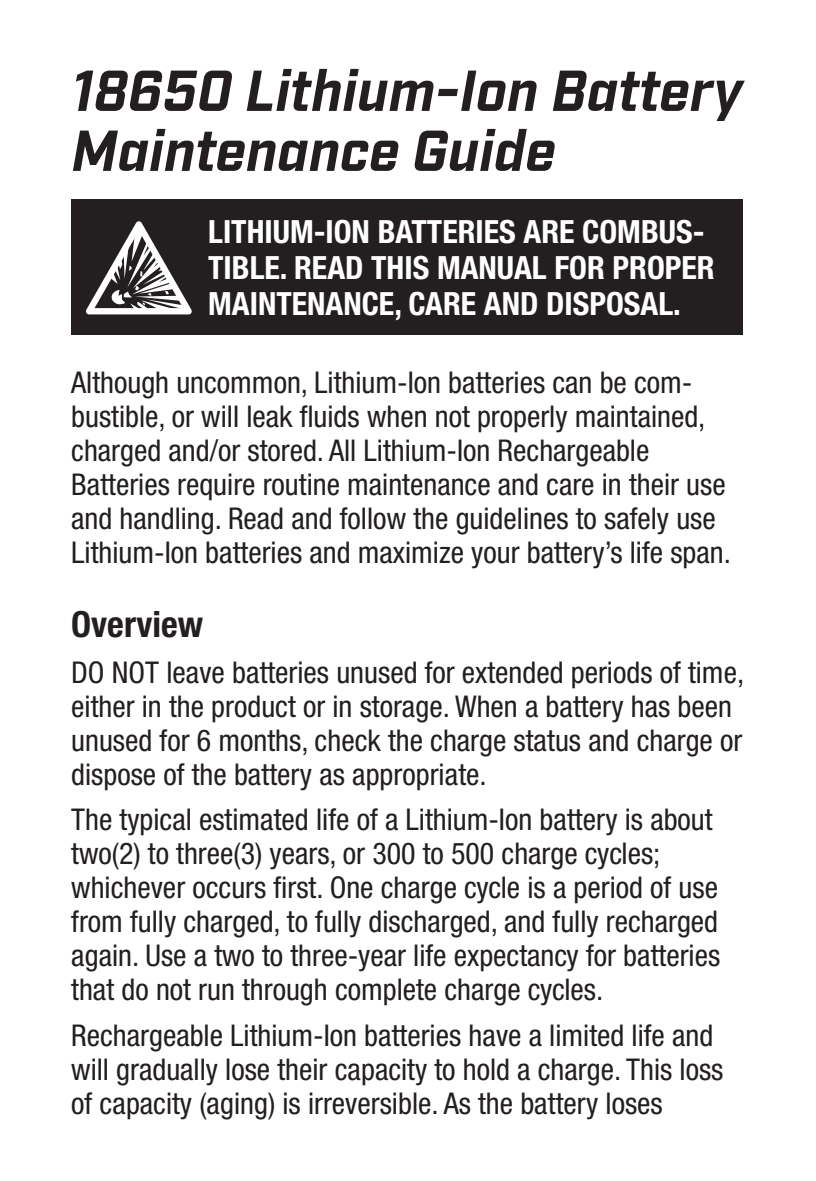
<style>
.page{position:relative;width:816px;height:1181px;background:#fff}
.page>*{position:absolute;margin:0;border:0;box-sizing:border-box;transform-origin:0 0}
.t1{font:italic 700 56px/60px "Industry";color:#231f20}
.t2{font:700 condensed 36px "Helvetica Neue";color:#231f20}
.t3{font:700 condensed 32px/36px "Helvetica Neue";color:#fff}
.t4{font:condensed 30px/34px "Helvetica Neue";color:#231f20}
</style>
<div class="page">
<div style="left:71px;top:199px;width:671px;height:136px;background:#231f20"></div>
<svg style="left:86px;top:221px;width:106px;height:93px"></svg>
<h1 class="t1" style="left:71px;top:64px;width:673px">18650 Lithium-Ion Battery<br>Maintenance Guide</h1>
<p class="t3" style="left:208px;top:213px;width:507px">LITHIUM-ION BATTERIES ARE COMBUS-<br>TIBLE. READ THIS MANUAL FOR PROPER<br>MAINTENANCE, CARE AND DISPOSAL.</p>
<p class="t4" style="left:71px;top:365px;width:660px">Although uncommon, Lithium-Ion batteries can be com&shy;bustible, or will leak fluids when not properly maintained, charged and/or stored. All Lithium-Ion Rechargeable Batteries require routine maintenance and care in their use and handling. Read and follow the guidelines to safely use Lithium-Ion batteries and maximize your battery’s life span.</p>
<p class="t2" style="left:71px;top:603px;width:133px">Overview</p>
<p class="t4" style="left:71px;top:655px;width:674px">DO NOT leave batteries unused for extended periods of time, either in the product or in storage. When a battery has been unused for 6 months, check the charge status and charge or dispose of the battery as appropriate.</p>
<p class="t4" style="left:71px;top:803px;width:650px">The typical estimated life of a Lithium-Ion battery is about two(2) to three(3) years, or 300 to 500 charge cycles; whichever occurs first. One charge cycle is a period of use from fully charged, to fully discharged, and fully recharged again. Use a two to three-year life expectancy for batteries that do not run through complete charge cycles.</p>
<p class="t4" style="left:71px;top:1018px;width:653px">Rechargeable Lithium-Ion batteries have a limited life and will gradually lose their capacity to hold a charge. This loss of capacity (aging) is irreversible. As the battery loses</p>
</div>
